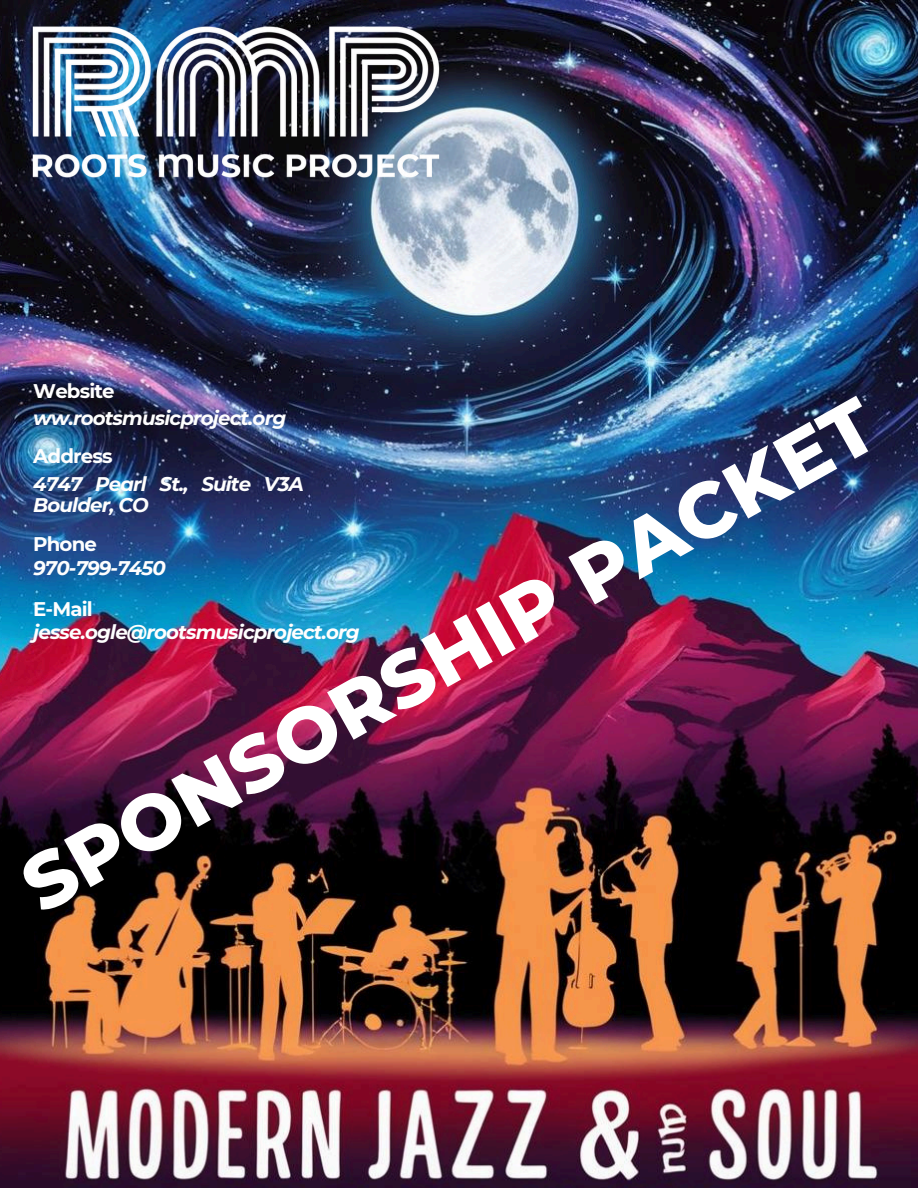
<style>
.page{position:relative;width:918px;height:1188px;background:#fff}
.page>*{position:absolute;margin:0;border:0;box-sizing:border-box;transform-origin:0 0}
.t1{font:800 77.7px "Montserrat";color:#fff}
.t2{font:italic 700 19.8px/21.3px "Montserrat";letter-spacing:-.04em;color:#fefefe}
.t3{font:700 19.8px "Montserrat";letter-spacing:-.04em;color:#fefefe}
.t4{font:700 19.8px "Montserrat";letter-spacing:-.04em;color:#fff}
</style>
<div class="page">
<img style="left:0;top:0;width:918px;height:1188px">
<img style="left:0;top:0;width:577px;height:444px">
<h1 class="t4" style="left:33px;top:378px;width:83px">Website</h1>
<p class="t1" style="left:4px;top:847px;width:966px;rotate:-29deg">SPONSORSHIP PACKET</p>
<p class="t2" style="left:33px;top:407px;width:254px">ww.rootsmusicproject.org</p>
<p class="t3" style="left:33px;top:444px;width:81px">Address</p>
<p class="t2" style="left:33px;top:473px;width:272px">4747 Pearl St., Suite V3A<br>Boulder, CO</p>
<p class="t3" style="left:33px;top:531px;width:65px">Phone</p>
<p class="t2" style="left:33px;top:558px;width:134px">970-799-7450</p>
<p class="t3" style="left:33px;top:596px;width:61px">E-Mail</p>
<p class="t2" style="left:33px;top:621px;width:328px">jesse.ogle@rootsmusicproject.org</p>
</div>
